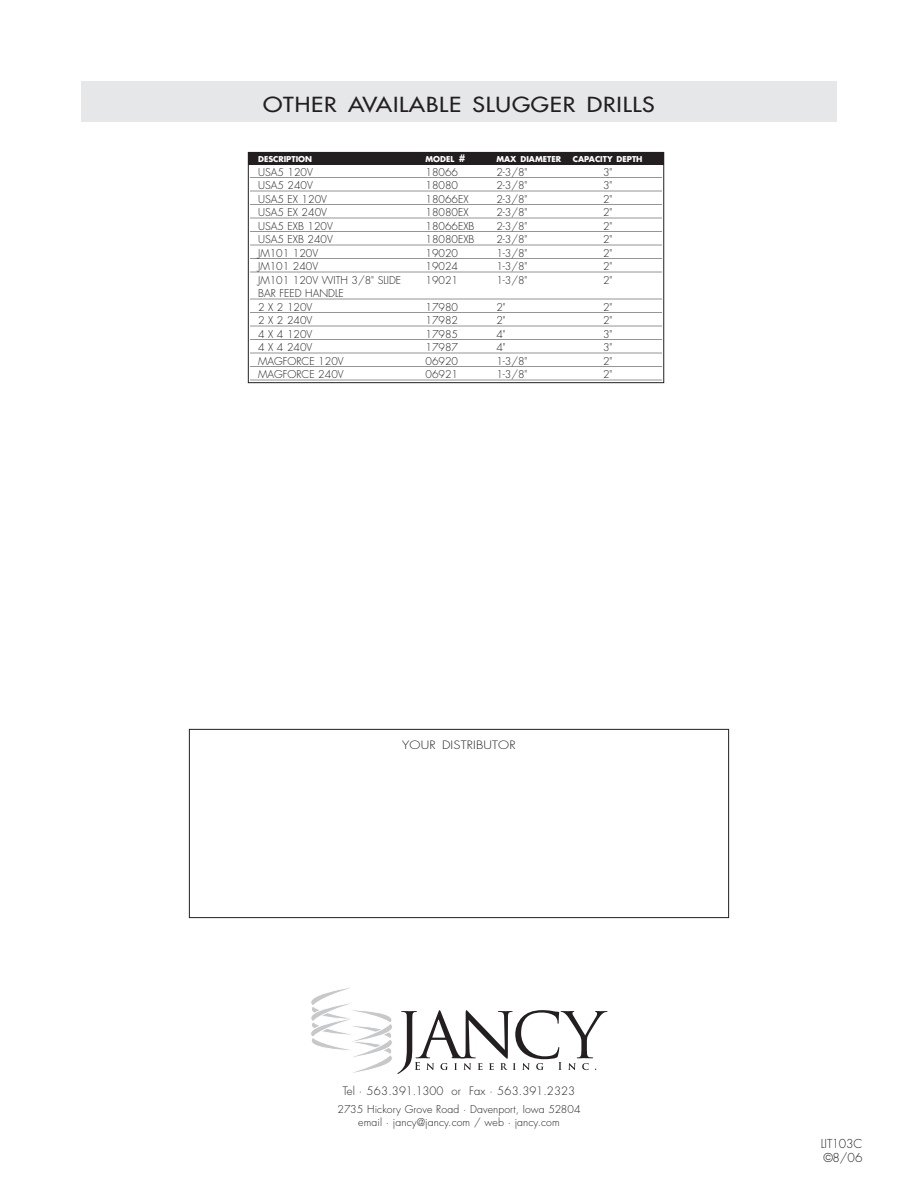
<style>
.page{position:relative;width:918px;height:1188px;background:#fff}
.page>*{position:absolute;margin:0;border:0;box-sizing:border-box;transform-origin:0 0}
.t1{font:20.25px "Futura";letter-spacing:.035em;color:#231f20;scale:1.15 1}
.t2{font:300 12px "Futura";color:#231f20}
.t3{font:300 11.25px "Futura";letter-spacing:.015em;color:#231f20}
.t4{font:300 11.25px "Futura";letter-spacing:.015em;color:#231f20;scale:1.15 1}
.t5{font:300 10.5px "Futura";color:#231f20}
.t6{font:700 7.8px "Futura";color:#fff}
.s1{font-size:10.5px}
</style>
<div class="page">
<div style="left:189px;top:729px;width:540px;height:189px;border:1px solid #231f20"></div>
<div style="left:248px;top:152px;width:416px;height:13px;background:#231f20"></div>
<hr style="left:250px;top:177px;width:412px;height:1px;background:#939598">
<hr style="left:250px;top:191px;width:412px;height:1px;background:#939598">
<hr style="left:250px;top:204px;width:412px;height:1px;background:#939598">
<hr style="left:250px;top:218px;width:412px;height:1px;background:#939598">
<hr style="left:250px;top:231px;width:412px;height:1px;background:#939598">
<hr style="left:250px;top:245px;width:412px;height:1px;background:#939598">
<hr style="left:250px;top:258px;width:412px;height:1px;background:#939598">
<hr style="left:250px;top:272px;width:412px;height:1px;background:#939598">
<hr style="left:250px;top:299px;width:412px;height:1px;background:#939598">
<hr style="left:250px;top:312px;width:412px;height:1px;background:#939598">
<hr style="left:250px;top:326px;width:412px;height:1px;background:#939598">
<hr style="left:250px;top:339px;width:412px;height:1px;background:#939598">
<hr style="left:250px;top:353px;width:412px;height:1px;background:#939598">
<hr style="left:250px;top:366px;width:412px;height:1px;background:#939598">
<hr style="left:250px;top:380px;width:412px;height:1px;background:#939598">
<div style="left:248px;top:152px;width:416px;height:231px;border:1px solid #231f20"></div>
<div style="left:81px;top:81px;width:756px;height:41px;background:#e6e7e9"></div>
<svg style="left:311px;top:988px;width:297px;height:86px"></svg>
<p class="t1" style="left:263px;top:92px;width:342px">OTHER AVAILABLE SLUGGER DRILLS</p>
<p class="t6" style="left:258px;top:154px;width:56px">DESCRIPTION</p>
<p class="t6" style="left:426px;top:154px;width:42px">MODEL <span class="s1">#</span></p>
<p class="t6" style="left:496px;top:154px;width:66px">MAX DIAMETER</p>
<p class="t6" style="left:573px;top:154px;width:71px">CAPACITY DEPTH</p>
<p class="t5" style="left:250px;top:166px;width:8px">USA</p>
<p class="t5" style="left:277px;top:166px;width:34px">5 120V</p>
<p class="t5" style="left:426px;top:166px;width:34px">18066</p>
<p class="t5" style="left:496px;top:166px;width:33px">2-3/8"</p>
<p class="t5" style="left:603px;top:166px;width:11px">3"</p>
<p class="t5" style="left:250px;top:179px;width:8px">USA</p>
<p class="t5" style="left:277px;top:179px;width:34px">5 240V</p>
<p class="t5" style="left:426px;top:179px;width:34px">18080</p>
<p class="t5" style="left:496px;top:179px;width:33px">2-3/8"</p>
<p class="t5" style="left:603px;top:179px;width:11px">3"</p>
<p class="t5" style="left:250px;top:193px;width:8px">USA</p>
<p class="t5" style="left:277px;top:193px;width:48px">5 EX 120V</p>
<p class="t5" style="left:426px;top:193px;width:42px">18066EX</p>
<p class="t5" style="left:496px;top:193px;width:33px">2-3/8"</p>
<p class="t5" style="left:603px;top:193px;width:11px">2"</p>
<p class="t5" style="left:250px;top:206px;width:8px">USA</p>
<p class="t5" style="left:277px;top:206px;width:48px">5 EX 240V</p>
<p class="t5" style="left:426px;top:206px;width:42px">18080EX</p>
<p class="t5" style="left:496px;top:206px;width:33px">2-3/8"</p>
<p class="t5" style="left:603px;top:206px;width:11px">2"</p>
<p class="t5" style="left:250px;top:220px;width:8px">USA</p>
<p class="t5" style="left:277px;top:220px;width:54px">5 EXB 120V</p>
<p class="t5" style="left:426px;top:220px;width:47px">18066EXB</p>
<p class="t5" style="left:496px;top:220px;width:33px">2-3/8"</p>
<p class="t5" style="left:603px;top:220px;width:11px">2"</p>
<p class="t5" style="left:250px;top:233px;width:8px">USA</p>
<p class="t5" style="left:277px;top:233px;width:54px">5 EXB 240V</p>
<p class="t5" style="left:426px;top:233px;width:47px">18080EXB</p>
<p class="t5" style="left:496px;top:233px;width:33px">2-3/8"</p>
<p class="t5" style="left:603px;top:233px;width:11px">2"</p>
<p class="t5" style="left:250px;top:247px;width:8px">JM</p>
<p class="t5" style="left:270px;top:247px;width:47px">101 120V</p>
<p class="t5" style="left:426px;top:247px;width:34px">19020</p>
<p class="t5" style="left:496px;top:247px;width:33px">1-3/8"</p>
<p class="t5" style="left:603px;top:247px;width:11px">2"</p>
<p class="t5" style="left:250px;top:260px;width:8px">JM</p>
<p class="t5" style="left:270px;top:260px;width:47px">101 240V</p>
<p class="t5" style="left:426px;top:260px;width:34px">19024</p>
<p class="t5" style="left:496px;top:260px;width:33px">1-3/8"</p>
<p class="t5" style="left:603px;top:260px;width:11px">2"</p>
<p class="t5" style="left:250px;top:274px;width:8px">JM</p>
<p class="t5" style="left:270px;top:274px;width:60px">101 120V WITH</p>
<p class="t5" style="left:351px;top:274px;width:32px">3/8" SLIDE</p>
<p class="t5" style="left:426px;top:274px;width:34px">19021</p>
<p class="t5" style="left:496px;top:274px;width:33px">1-3/8"</p>
<p class="t5" style="left:603px;top:274px;width:11px">2"</p>
<p class="t5" style="left:250px;top:287px;width:8px">BAR</p>
<p class="t5" style="left:279px;top:287px;width:7px">FEED</p>
<p class="t5" style="left:305px;top:287px;width:8px">HANDLE</p>
<p class="t5" style="left:258px;top:301px;width:53px">2 X 2 120V</p>
<p class="t5" style="left:426px;top:301px;width:34px">17980</p>
<p class="t5" style="left:496px;top:301px;width:11px">2"</p>
<p class="t5" style="left:603px;top:301px;width:11px">2"</p>
<p class="t5" style="left:258px;top:314px;width:53px">2 X 2 240V</p>
<p class="t5" style="left:426px;top:314px;width:34px">17982</p>
<p class="t5" style="left:496px;top:314px;width:11px">2"</p>
<p class="t5" style="left:603px;top:314px;width:11px">2"</p>
<p class="t5" style="left:258px;top:328px;width:53px">4 X 4 120V</p>
<p class="t5" style="left:426px;top:328px;width:34px">17985</p>
<p class="t5" style="left:496px;top:328px;width:11px">4"</p>
<p class="t5" style="left:603px;top:328px;width:11px">3"</p>
<p class="t5" style="left:258px;top:341px;width:53px">4 X 4 240V</p>
<p class="t5" style="left:426px;top:341px;width:34px">17987</p>
<p class="t5" style="left:496px;top:341px;width:11px">4"</p>
<p class="t5" style="left:603px;top:341px;width:11px">3"</p>
<p class="t5" style="left:250px;top:355px;width:9px">MAGFORCE</p>
<p class="t5" style="left:318px;top:355px;width:24px">120V</p>
<p class="t5" style="left:426px;top:355px;width:34px">06920</p>
<p class="t5" style="left:496px;top:355px;width:33px">1-3/8"</p>
<p class="t5" style="left:603px;top:355px;width:11px">2"</p>
<p class="t5" style="left:250px;top:368px;width:9px">MAGFORCE</p>
<p class="t5" style="left:318px;top:368px;width:24px">240V</p>
<p class="t5" style="left:426px;top:368px;width:34px">06921</p>
<p class="t5" style="left:496px;top:368px;width:33px">1-3/8"</p>
<p class="t5" style="left:603px;top:368px;width:11px">2"</p>
<p class="t4" style="left:402px;top:738px;width:100px">YOUR DISTRIBUTOR</p>
<p class="t3" style="left:343px;top:1084px;width:234px">TEL · 563.391.1300 OR FAX · 563.391.2323</p>
<p class="t5" style="left:337px;top:1103px;width:245px">2735 HICKORY GROVE ROAD · DAVENPORT, IOWA 52804</p>
<p class="t5" style="left:358px;top:1116px;width:203px">EMAIL · JANCY@JANCY.COM / WEB · JANCY.COM</p>
<p class="t2" style="left:821px;top:1137px;width:43px">LIT103C</p>
<p class="t2" style="left:824px;top:1150px;width:40px">©8/06</p>
</div>
